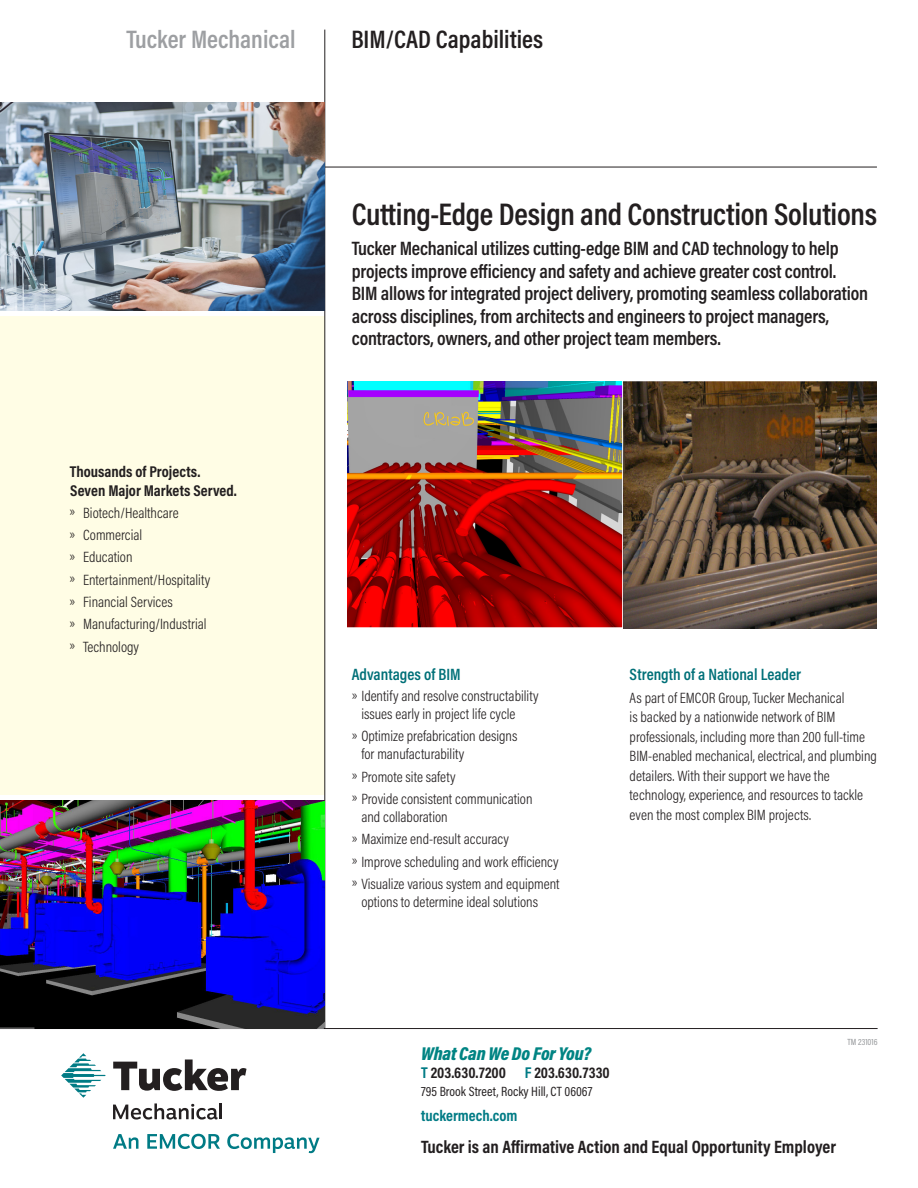
<style>
.page{position:relative;width:918px;height:1188px;background:#fff}
.page>*{position:absolute;margin:0;border:0;box-sizing:border-box;transform-origin:0 0}
.Intro_copy{font:600 31.5px "Acumin Pro Cond";letter-spacing:-.01em;color:#231f20}
._01_Insert_Title{font:600 25.5px "Acumin Pro Cond";color:#231f20}
._01_1_intro_copy{font:600 25.5px "Acumin Pro Cond";color:#9d9fa2}
.Intro_copy-2{font:600 19.5px/22.5px "Acumin Pro Cond";letter-spacing:-.01em;color:#231f20}
.t1{font:italic 900 18.75px "Acumin Pro Cond";letter-spacing:-.01em;color:#008483}
.Intro_copy-3{font:700 18px "Acumin Pro Cond";color:#231f20}
.Bold_Paragraph_Header{font:600 16.5px "Acumin Pro Cond";color:#007078}
.Intro_copy-4{font:700 15.75px "Acumin Pro Cond";color:#231f20}
.t2{font:700 15.75px "Acumin Pro Cond";color:#007b85}
.Body_copy{font:300 15px/19.5px "Acumin Pro Cond";color:#231f20}
.t3{font:13.5px "Acumin Pro Cond";color:#231f20}
.t4{font:9px "Acumin Pro Cond";color:#939598}
.s1{color:#007b85}
</style>
<div class="page">
<hr style="left:0;top:167px;width:877px;height:1px;background:#231f20">
<div style="left:0;top:317px;width:324px;height:478px;background:#fffde5"></div>
<hr style="left:0;top:1028px;width:878px;height:1px;background:#231f20">
<hr style="left:324px;top:30px;width:1px;height:998px;background:#231f20">
<svg style="left:113px;top:1060px;width:134px;height:31px"></svg>
<svg style="left:113px;top:1103px;width:109px;height:17px"></svg>
<svg style="left:61px;top:1053px;width:45px;height:45px"></svg>
<svg style="left:113px;top:1134px;width:25px;height:15px"></svg>
<svg style="left:147px;top:1134px;width:73px;height:15px"></svg>
<svg style="left:227px;top:1134px;width:93px;height:19px"></svg>
<img style="left:0;top:800px;width:324px;height:229px">
<img style="left:348px;top:382px;width:529px;height:246px">
<img style="left:0;top:103px;width:324px;height:207px">
<p class="_01_1_intro_copy" style="left:127px;top:23px;width:171px">Tucker Mechanical</p>
<p class="_01_Insert_Title" style="left:351px;top:23px;width:193px">BIM/CAD Capabilities</p>
<p class="Intro_copy-4" style="left:70px;top:461px;width:132px">Thousands of Projects.</p>
<p class="Intro_copy-4" style="left:70px;top:480px;width:168px">Seven Major Markets Served.</p>
<p class="Body_copy" style="left:69px;top:503px;width:111px">» Biotech/Healthcare</p>
<p class="Body_copy" style="left:69px;top:525px;width:74px">» Commercial</p>
<p class="Body_copy" style="left:69px;top:547px;width:65px">» Education</p>
<p class="Body_copy" style="left:69px;top:570px;width:143px">» Entertainment/Hospitality</p>
<p class="Body_copy" style="left:69px;top:592px;width:105px">» Financial Services</p>
<p class="Body_copy" style="left:69px;top:614px;width:139px">» Manufacturing/Industrial</p>
<p class="Body_copy" style="left:69px;top:637px;width:71px">» Technology</p>
<p class="Intro_copy" style="left:352px;top:193px;width:527px">Cutting-Edge Design and Construction Solutions</p>
<p class="Intro_copy-2" style="left:352px;top:237px;width:518px">Tucker Mechanical utilizes cutting-edge BIM and CAD technology to help projects improve efficiency and safety and achieve greater cost control.<br>BIM allows for integrated project delivery, promoting seamless collaboration across disciplines, from architects and engineers to project managers, contractors, owners, and other project team members.</p>
<p class="Bold_Paragraph_Header" style="left:352px;top:663px;width:110px">Advantages of BIM</p>
<p class="Body_copy" style="left:361px;top:687px;width:179px;line-height:18px;text-indent:-10px">» Identify and resolve constructability issues early in project life cycle</p>
<p class="Body_copy" style="left:361px;top:727px;width:158px;line-height:18px;text-indent:-10px">» Optimize prefabrication designs for manufacturability</p>
<p class="Body_copy" style="left:352px;top:766px;width:105px">» Promote site safety</p>
<p class="Body_copy" style="left:361px;top:790px;width:173px;line-height:18px;text-indent:-10px">» Provide consistent communication and collaboration</p>
<p class="Body_copy" style="left:352px;top:829px;width:159px">» Maximize end-result accuracy</p>
<p class="Body_copy" style="left:352px;top:851px;width:208px">» Improve scheduling and work efficiency</p>
<p class="Body_copy" style="left:361px;top:875px;width:200px;line-height:18px;text-indent:-10px">» Visualize various system and equipment options to determine ideal solutions</p>
<p class="Bold_Paragraph_Header" style="left:630px;top:663px;width:173px">Strength of a National Leader</p>
<p class="Body_copy" style="left:630px;top:687px;width:249px">As part of EMCOR Group, Tucker Mechanical<br>is backed by a nationwide network of BIM professionals, including more than 200 full-time BIM-enabled mechanical, electrical, and plumbing detailers. With their support we have the technology, experience, and resources to tackle even the most complex BIM projects.</p>
<p class="t4" style="left:847px;top:1036px;width:32px">TM 231016</p>
<p class="t1" style="left:421px;top:1042px;width:172px">What Can We Do For You?</p>
<p class="Intro_copy-4" style="left:421px;top:1063px;width:190px"><span class="s1">T</span> 203.630.7200 <span class="s1">F</span> 203.630.7330</p>
<p class="t3" style="left:421px;top:1083px;width:173px">795 Brook Street, Rocky Hill, CT 06067</p>
<p class="t2" style="left:421px;top:1105px;width:98px">tuckermech.com</p>
<p class="Intro_copy-3" style="left:421px;top:1135px;width:416px">Tucker is an Affirmative Action and Equal Opportunity Employer</p>
</div>
